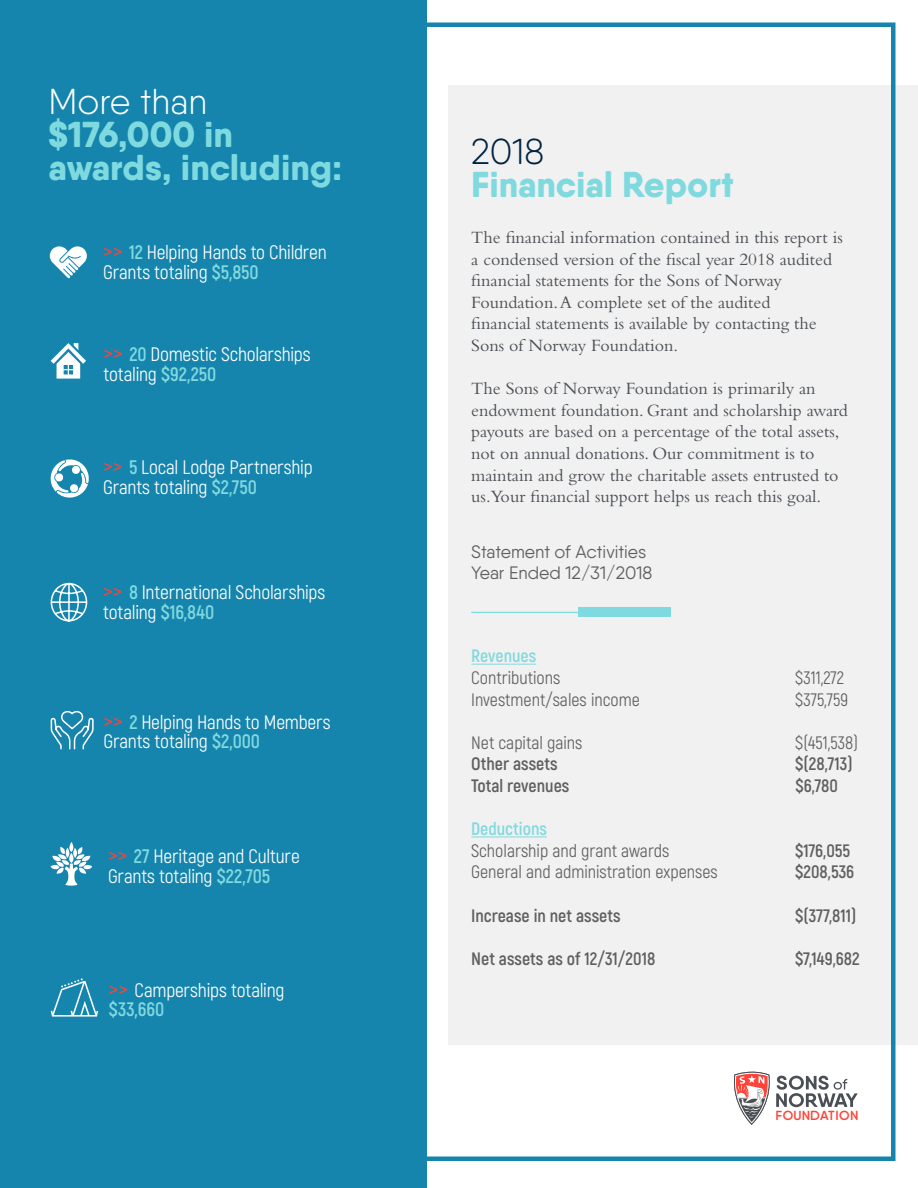
<style>
.page{position:relative;width:918px;height:1188px;background:#fff}
.page>*{position:absolute;margin:0;border:0;box-sizing:border-box;transform-origin:0 0}
.t1{font:800 36px "Qanelas Soft";color:#7fdadf}
.t2{font:300 36px "Qanelas Soft";color:#fff}
.t3{font:300 36px "Qanelas Soft";color:#002340}
.t4{font:19.5px/19.5px "Akrobat";letter-spacing:-.01em;color:#fff}
.t5{font:700 19.5px "Akrobat";color:#82d9de}
.t6{font:18px/21.6px "Bembo";color:#4a4f55}
.t7{font:18px "Akrobat";color:#5f5f62}
.t8{font:700 18px "Akrobat";color:#5f5f62}
.t9{font:18px "Qanelas Soft";color:#5f5f62}
.t10{font:700 18px "Akrobat";color:#82d9de}
.t11{font:600 13.2px "Qanelas Soft";letter-spacing:.025em;color:#ff4338}
.s1{font-size:23.25px;color:#ff4338}
.s2{font-weight:700;color:#7fdadf}
.s3{font-weight:700;color:#82d9de}
</style>
<div class="page">
<div style="left:448px;top:85px;width:470px;height:960px;background:#f1f1f1"></div>
<svg style="left:733px;top:1071px;width:125px;height:54px"></svg>
<div style="left:0;top:0;width:427px;height:1188px;background:#1585ad"></div>
<svg style="left:51px;top:978px;width:47px;height:39px"></svg>
<svg style="left:51px;top:343px;width:35px;height:36px"></svg>
<svg style="left:50px;top:246px;width:37px;height:32px"></svg>
<svg style="left:50px;top:459px;width:39px;height:39px"></svg>
<div style="left:578px;top:608px;width:93px;height:9px;background:#7fdadf"></div>
<hr style="left:471px;top:612px;width:200px;height:1px;background:#7fdadf">
<hr style="left:471px;top:664px;width:65px;height:1px;background:#82d9de">
<hr style="left:471px;top:837px;width:76px;height:1px;background:#82d9de">
<svg style="left:50px;top:582px;width:38px;height:40px"></svg>
<svg style="left:50px;top:710px;width:44px;height:40px"></svg>
<svg style="left:51px;top:842px;width:41px;height:44px"></svg>
<p class="t2" style="left:49px;top:80px;width:160px">More than</p>
<p class="t1" style="left:49px;top:112px;width:186px">$176,000 in</p>
<p class="t1" style="left:49px;top:145px;width:295px">awards, including:</p>
<p class="t4" style="left:103px;top:243px;width:225px"><span class="s1">&gt;&gt;</span> <span class="s2">12</span> Helping Hands to Children<br>Grants totaling <span class="s3">$5,850</span></p>
<p class="t4" style="left:104px;top:345px;width:209px"><span class="s1">&gt;&gt;</span> <span class="s2">20</span> Domestic Scholarships</p>
<p class="t4" style="left:104px;top:364px;width:114px">totaling <span class="s3">$92,250</span></p>
<p class="t4" style="left:103px;top:458px;width:211px"><span class="s1">&gt;&gt;</span> <span class="s2">5</span> Local Lodge Partnership<br>Grants totaling <span class="s3">$2,750</span></p>
<p class="t4" style="left:103px;top:583px;width:224px"><span class="s1">&gt;&gt;</span> <span class="s2">8</span> International Scholarships totaling <span class="s3">$16,840</span></p>
<p class="t4" style="left:104px;top:712px;width:228px"><span class="s1">&gt;&gt;</span> <span class="s2">2</span> Helping Hands to Members<br>Grants totaling <span class="s3">$2,000</span></p>
<p class="t4" style="left:108px;top:847px;width:193px"><span class="s1">&gt;&gt;</span> <span class="s2">27</span> Heritage and Culture<br>Grants totaling <span class="s3">$22,705</span></p>
<p class="t4" style="left:109px;top:980px;width:177px"><span class="s1">&gt;&gt;</span> Camperships totaling</p>
<p class="t5" style="left:109px;top:997px;width:57px">$33,660</p>
<p class="t3" style="left:471px;top:130px;width:75px">2018</p>
<p class="t1" style="left:471px;top:162px;width:264px">Financial Report</p>
<p class="t6" style="left:471px;top:226px;width:373px">The financial information contained in this report is a condensed version of the fiscal year 2018 audited financial statements for the Sons of Norway</p>
<p class="t6" style="left:471px;top:291px;width:301px">Foundation. A complete set of the audited</p>
<p class="t6" style="left:471px;top:313px;width:347px">financial statements is available by contacting the</p>
<p class="t6" style="left:471px;top:334px;width:208px">Sons of Norway Foundation.</p>
<p class="t6" style="left:471px;top:377px;width:378px">The Sons of Norway Foundation is primarily an endowment foundation. Grant and scholarship award payouts are based on a percentage of the total assets, not on annual donations. Our commitment is to maintain and grow the charitable assets entrusted to us.Your financial support helps us reach this goal.</p>
<p class="t9" style="left:471px;top:540px;width:177px">Statement of Activities</p>
<p class="t9" style="left:471px;top:562px;width:183px">Year Ended 12/31/2018</p>
<p class="t10" style="left:471px;top:645px;width:67px">Revenues</p>
<p class="t7" style="left:471px;top:667px;width:91px">Contributions</p>
<p class="t7" style="left:795px;top:667px;width:50px">$311,272</p>
<p class="t7" style="left:471px;top:689px;width:170px">Investment/sales income</p>
<p class="t7" style="left:795px;top:689px;width:54px">$375,759</p>
<p class="t7" style="left:471px;top:732px;width:113px">Net capital gains</p>
<p class="t7" style="left:795px;top:732px;width:64px">$(451,538)</p>
<p class="t8" style="left:471px;top:753px;width:88px">Other assets</p>
<p class="t8" style="left:795px;top:753px;width:59px">$(28,713)</p>
<p class="t8" style="left:471px;top:774px;width:100px">Total revenues</p>
<p class="t8" style="left:795px;top:774px;width:44px">$6,780</p>
<p class="t10" style="left:471px;top:818px;width:77px">Deductions</p>
<p class="t7" style="left:471px;top:840px;width:200px">Scholarship and grant awards</p>
<p class="t8" style="left:795px;top:839px;width:57px">$176,055</p>
<p class="t7" style="left:471px;top:861px;width:248px">General and administration expenses</p>
<p class="t8" style="left:795px;top:861px;width:61px">$208,536</p>
<p class="t8" style="left:471px;top:904px;width:151px">Increase in net assets</p>
<p class="t8" style="left:795px;top:904px;width:63px">$(377,811)</p>
<p class="t8" style="left:471px;top:947px;width:186px">Net assets as of 12/31/2018</p>
<p class="t8" style="left:795px;top:947px;width:66px">$7,149,682</p>
<p class="t11" style="left:775px;top:1107px;width:85px">FOUNDATION</p>
</div>
